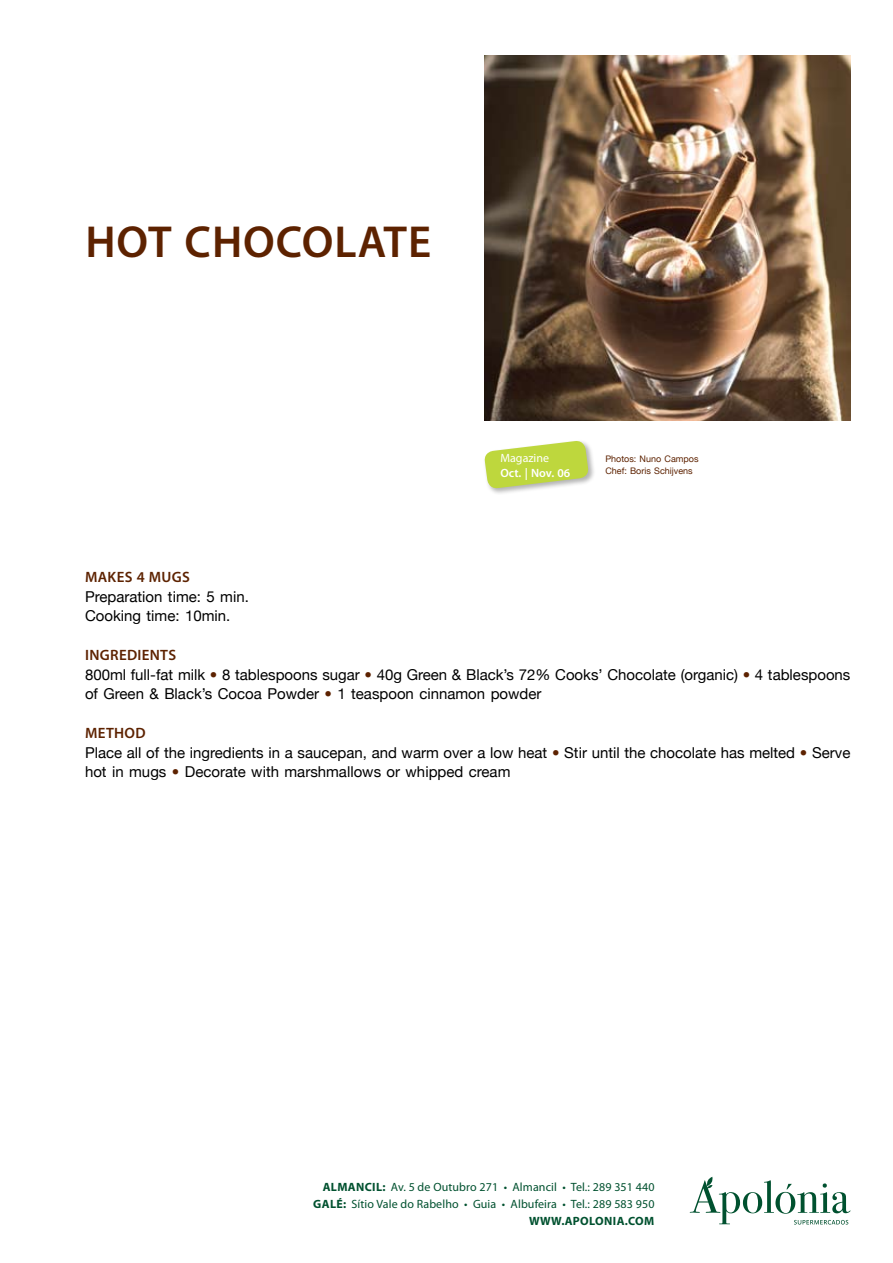
<style>
.page{position:relative;width:893px;height:1263px;background:#fff}
.page>*{position:absolute;margin:0;border:0;box-sizing:border-box;transform-origin:0 0}
.t1{font:600 45px "Myriad Pro";letter-spacing:.02em;color:#5d2200}
.t2{font:15px/19.5px "Helvetica Neue";color:#000}
.t3{font:600 15px "Myriad Pro";letter-spacing:.02em;color:#5d2200}
.t4{font:12px/17.1px "Myriad Pro";letter-spacing:.01em;color:#00512f;text-align:right}
.t5{font:600 12px "Myriad Pro";color:#fff}
.t6{font:12px "Myriad Pro";color:#fff}
.t7{font:9px/12px "Helvetica Neue";color:#5d2200}
.s1{color:#5d2200}
.s2{font-weight:700}
</style>
<div class="page">
<svg style="left:690px;top:1177px;width:160px;height:47px"></svg>
<img style="left:485px;top:55px;width:365px;height:366px">
<div style="left:483px;top:440px;width:119px;height:64px;background:#000;opacity:.3"></div>
<svg style="left:484px;top:440px;width:105px;height:49px"></svg>
<h1 class="t1" style="left:85px;top:213px;width:347px">HOT CHOCOLATE</h1>
<p class="t6" style="left:500px;top:450px;width:50px">Magazine</p>
<p class="t5" style="left:500px;top:465px;width:71px">OCT. | NOV. 06</p>
<p class="t7" style="left:605px;top:452px;width:95px">Photos: Nuno Campos<br>Chef: Boris Schijvens</p>
<p class="t3" style="left:85px;top:568px;width:106px">MAKES 4 MUGS</p>
<p class="t2" style="left:85px;top:587px;width:165px">Preparation time: 5 min.<br>Cooking time: 10min.</p>
<p class="t3" style="left:85px;top:646px;width:92px">INGREDIENTS</p>
<p class="t2" style="left:85px;top:665px;width:767px">800ml full-fat milk <span class="s1">•</span> 8 tablespoons sugar <span class="s1">•</span> 40g Green &amp; Black’s 72% Cooks’ Chocolate (organic) <span class="s1">•</span> 4 tablespoons of Green &amp; Black’s Cocoa Powder <span class="s1">•</span> 1 teaspoon cinnamon powder</p>
<p class="t3" style="left:85px;top:724px;width:62px">METHOD</p>
<p class="t2" style="left:85px;top:743px;width:767px">Place all of the ingredients in a saucepan, and warm over a low heat <span class="s1">•</span> Stir until the chocolate has melted <span class="s1">•</span> Serve hot in mugs <span class="s1">•</span> Decorate with marshmallows or whipped cream</p>
<p class="t4" style="left:313px;top:1178px;width:343px"><span class="s2">ALMANCIL:</span> Av. 5 de Outubro 271 • Almancil • Tel.: 289 351 440<br><span class="s2">GALÉ:</span> Sítio Vale do Rabelho • Guia • Albufeira • Tel.: 289 583 950<br><span class="s2">WWW.APOLONIA.COM</span></p>
</div>
